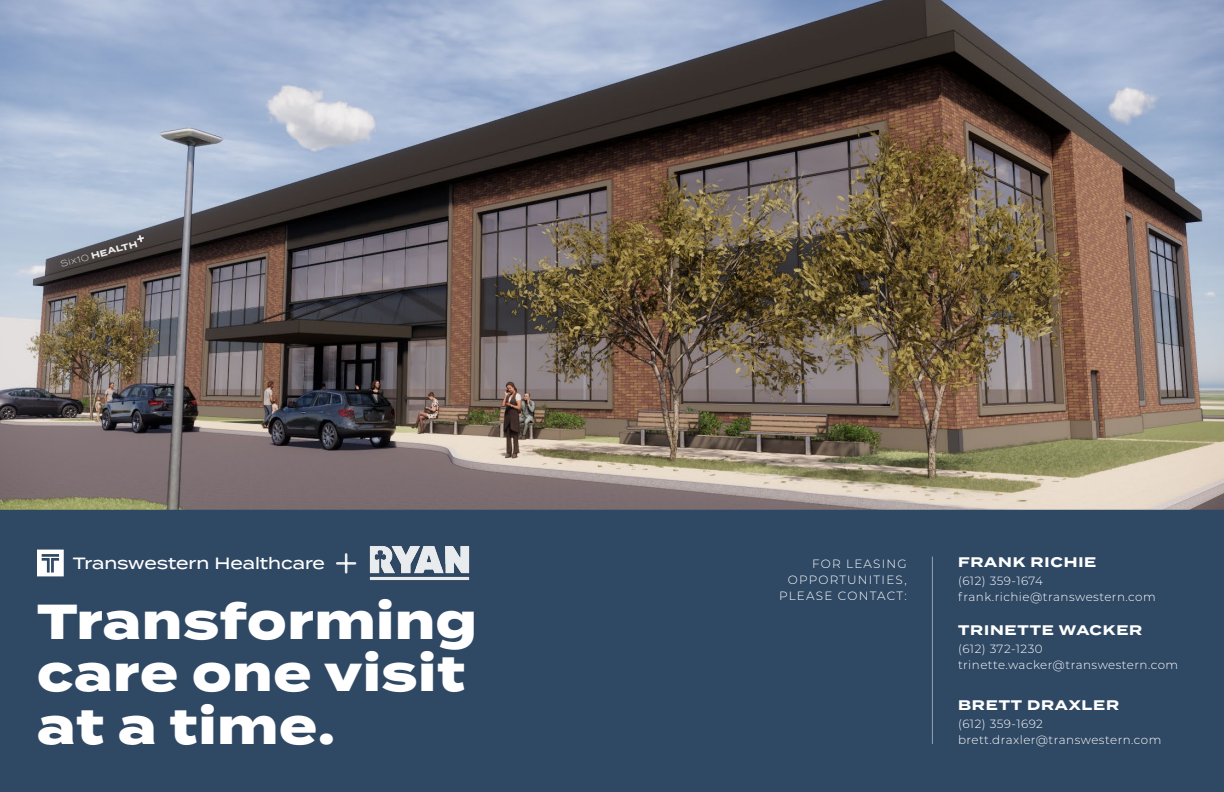
<style>
.page{position:relative;width:1224px;height:792px;background:#fff}
.page>*{position:absolute;margin:0;border:0;box-sizing:border-box;transform-origin:0 0}
.t1{font:800 49.1px/52.6px "Termina";letter-spacing:.02em;color:#fff}
.t2{font:500 16.3px "Termina";color:#fff}
.t3{font:700 13.9px "Termina";letter-spacing:.06em;color:#fff}
.t4{font:300 12px/16px "Montserrat";letter-spacing:.1em;color:#fff;text-align:right}
.t5{font:300 11.9px/15.9px "Montserrat";letter-spacing:.04em;color:#fff}
.t6{font:700 8.8px "Termina";color:#fff}
.s1{font-weight:300}
</style>
<div class="page">
<img style="left:0;top:0;width:1224px;height:510px">
<svg style="left:137px;top:235px;width:7px;height:7px"></svg>
<div style="left:0;top:510px;width:1224px;height:282px;background:#2f4864"></div>
<svg style="left:37px;top:550px;width:27px;height:26px"></svg>
<hr style="left:932px;top:557px;width:1px;height:187px;background:#fff">
<img style="left:356px;top:532px;width:126px;height:62px">
<svg style="left:345px;top:554px;width:2px;height:18px"></svg>
<hr style="left:337px;top:562px;width:18px;height:3px;background:#fff">
<p class="t6" style="left:59px;top:258px;width:81px;rotate:-15deg"><span class="s1">Six10</span> HEALTH</p>
<h2 class="t2" style="left:73px;top:552px;width:254px">Transwestern Healthcare</h2>
<h1 class="t1" style="left:37px;top:597px;width:441px">Transforming care one visit at a time.</h1>
<p class="t4" style="left:779px;top:556px;width:129px">FOR LEASING<br>OPPORTUNITIES,<br>PLEASE CONTACT:</p>
<p class="t3" style="left:958px;top:552px;width:140px">FRANK RICHIE</p>
<p class="t5" style="left:958px;top:572px;width:199px">(612) 359-1674 frank.richie@transwestern.com</p>
<p class="t3" style="left:958px;top:620px;width:186px">TRINETTE WACKER</p>
<p class="t5" style="left:958px;top:641px;width:222px">(612) 372-1230 trinette.wacker@transwestern.com</p>
<p class="t3" style="left:958px;top:695px;width:163px">BRETT DRAXLER</p>
<p class="t5" style="left:958px;top:716px;width:205px">(612) 359-1692 brett.draxler@transwestern.com</p>
</div>
